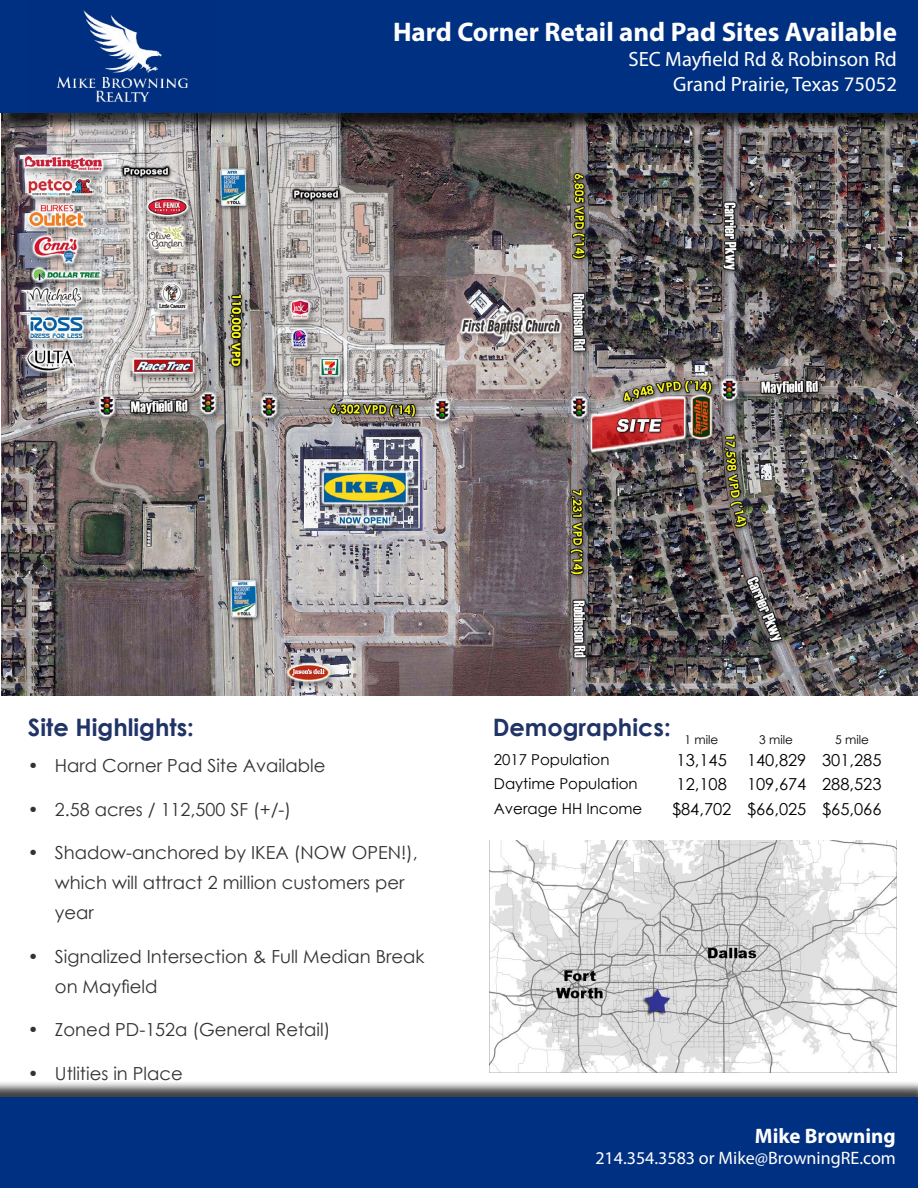
<style>
.page{position:relative;width:918px;height:1188px;background:#fff}
.page>*{position:absolute;margin:0;border:0;box-sizing:border-box;transform-origin:0 0}
.t1{font:700 27px "Myriad Pro";color:#fff}
.t2{font:700 24px "Century Gothic";color:#213468}
.t3{font:700 21px "Myriad Pro";color:#fff}
.t4{font:20.7px/24.9px "Myriad Pro";color:#fff;text-align:right}
.t5{font:18px/30px "Century Gothic";color:#323232}
.t6{font:18px "Myriad Pro";color:#fff}
.t7{font:16.5px "Century Gothic";color:#000}
.t8{font:15px "Century Gothic";color:#000}
.t9{font:12px "Century Gothic";color:#000}
</style>
<div class="page">
<img style="left:2px;top:131px;width:916px;height:564px">
<div style="left:0;top:1080px;width:918px;height:108px;background:#000;opacity:.75"></div>
<div style="left:0;top:1097px;width:918px;height:91px;background:#003082"></div>
<div style="left:0;top:3px;width:918px;height:128px;background:#000;opacity:.75"></div>
<div style="left:0;top:0;width:918px;height:112px;background:#003082"></div>
<img style="left:56px;top:10px;width:133px;height:92px">
<img style="left:489px;top:840px;width:407px;height:232px">
<h1 class="t1" style="left:393px;top:15px;width:505px">Hard Corner Retail and Pad Sites Available</h1>
<p class="t4" style="left:629px;top:47px;width:270px">SEC Mayfield Rd &amp; Robinson Rd<br>Grand Prairie, Texas 75052</p>
<h2 class="t2" style="left:28px;top:709px;width:168px">Site Highlights:</h2>
<p class="t5" style="left:28px;top:751px;width:299px">• Hard Corner Pad Site Available</p>
<p class="t5" style="left:28px;top:794px;width:265px">• 2.58 acres / 112,500 SF (+/-)</p>
<p class="t5" style="left:55px;top:838px;width:365px;text-indent:-27px">• Shadow-anchored by IKEA (NOW OPEN!), which will attract 2 million customers per year</p>
<p class="t5" style="left:55px;top:941px;width:371px;text-indent:-27px">• Signalized Intersection &amp; Full Median Break on Mayfield</p>
<p class="t5" style="left:28px;top:1015px;width:304px">• Zoned PD-152a (General Retail)</p>
<p class="t5" style="left:28px;top:1058px;width:156px">• Utlities in Place</p>
<h2 class="t2" style="left:493px;top:709px;width:227px">Demographics: <sub>1</sub> <sub>mile</sub></h2>
<p class="t9" style="left:759px;top:731px;width:35px">3 mile</p>
<p class="t9" style="left:835px;top:731px;width:35px">5 mile</p>
<p class="t8" style="left:494px;top:749px;width:117px">2017 Population</p>
<p class="t7" style="left:677px;top:749px;width:206px">13,145 140,829 301,285</p>
<p class="t8" style="left:494px;top:773px;width:145px">Daytime Population</p>
<p class="t7" style="left:677px;top:773px;width:206px">12,108 109,674 288,523</p>
<p class="t8" style="left:494px;top:798px;width:150px">Average HH Income</p>
<p class="t7" style="left:672px;top:797px;width:211px">$84,702 $66,025 $65,066</p>
<p class="t3" style="left:755px;top:1122px;width:143px">Mike Browning</p>
<p class="t6" style="left:595px;top:1147px;width:302px">214.354.3583 or Mike@BrowningRE.com</p>
</div>
